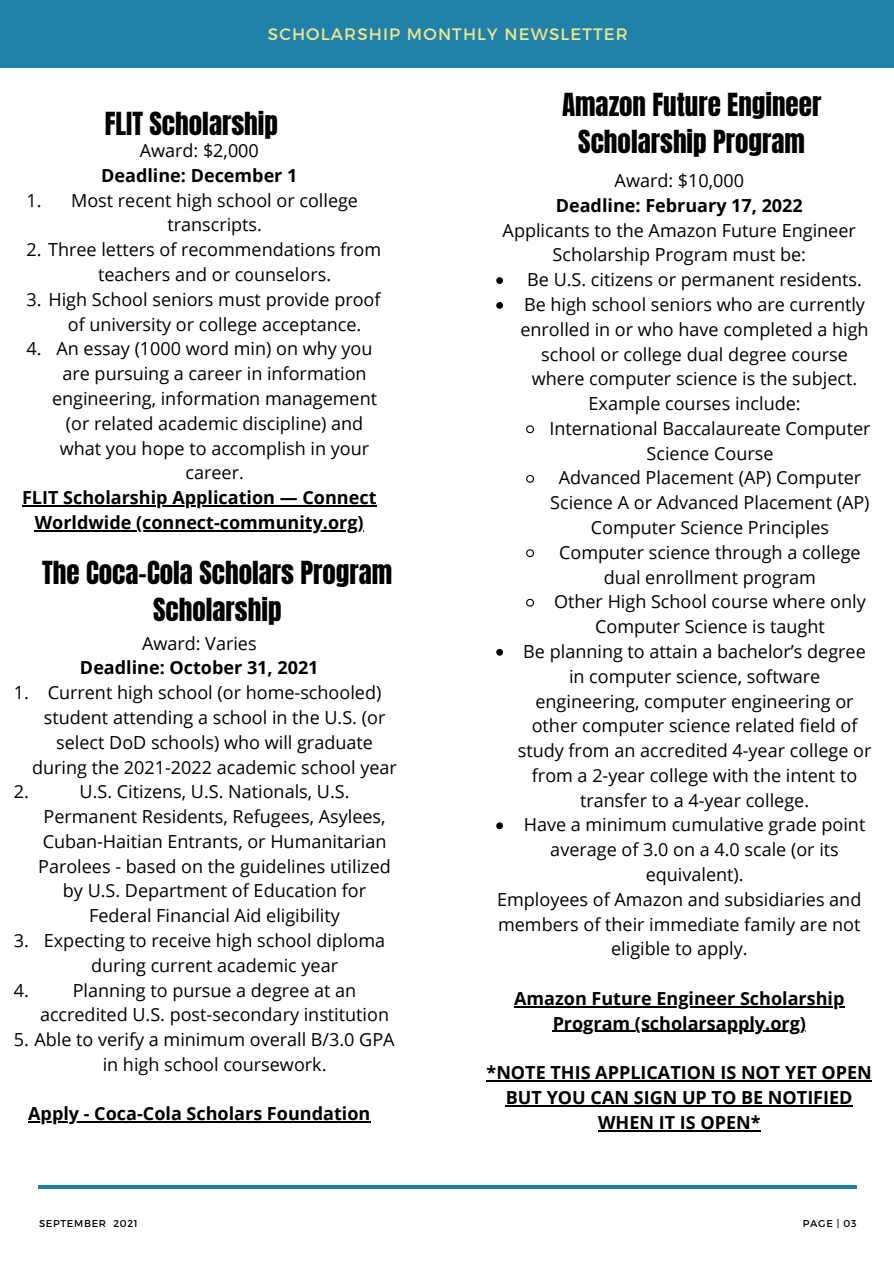
<style>
.page{position:relative;width:894px;height:1264px;background:#fff}
.page>*{position:absolute;margin:0;border:0;box-sizing:border-box;transform-origin:0 0}
.t1{font:27px/37.2px "Anton";color:#000;text-align:center}
.t2{font:18px/24.8px "Open Sans";color:#000;text-align:center}
.t3{font:700 18px/24.8px "Open Sans";color:#000;text-align:center}
.t4{font:16.5px "Montserrat";letter-spacing:.07em;color:#f0e68c}
.t5{font:9.9px "Montserrat";letter-spacing:.07em;color:#000}
</style>
<div class="page">
<div style="left:0;top:0;width:893px;height:68px;background:#2082aa"></div>
<hr style="left:38px;top:1185px;width:818px;height:3px;background:#2082aa">
<hr style="left:22px;top:505px;width:354px;height:1px;background:#000">
<hr style="left:35px;top:530px;width:329px;height:1px;background:#000">
<svg style="left:496px;top:277px;width:7px;height:7px"></svg>
<svg style="left:496px;top:302px;width:7px;height:7px"></svg>
<svg style="left:526px;top:425px;width:8px;height:9px"></svg>
<svg style="left:526px;top:474px;width:8px;height:9px"></svg>
<svg style="left:526px;top:549px;width:8px;height:9px"></svg>
<svg style="left:526px;top:598px;width:8px;height:9px"></svg>
<svg style="left:496px;top:649px;width:7px;height:6px"></svg>
<svg style="left:496px;top:822px;width:7px;height:7px"></svg>
<hr style="left:514px;top:1006px;width:330px;height:1px;background:#000">
<hr style="left:552px;top:1030px;width:253px;height:1px;background:#000">
<hr style="left:486px;top:1080px;width:386px;height:1px;background:#000">
<hr style="left:505px;top:1105px;width:347px;height:1px;background:#000">
<hr style="left:598px;top:1129px;width:162px;height:2px;background:#000">
<hr style="left:28px;top:1121px;width:342px;height:1px;background:#000">
<p class="t4" style="left:268px;top:23px;width:361px">SCHOLARSHIP MONTHLY NEWSLETTER</p>
<p class="t1" style="left:105px;top:105px;width:175px">FLIT Scholarship</p>
<p class="t2" style="left:140px;top:138px;width:121px">Award: $2,000</p>
<p class="t3" style="left:101px;top:162px;width:198px">Deadline: December 1</p>
<p class="t2" style="left:71px;top:187px;width:288px">Most recent high school or college transcripts.</p>
<p class="t2" style="left:98px;top:237px;width:284px;text-align:left;text-indent:-71px">2. Three letters of recommendations from teachers and or counselors.</p>
<p class="t2" style="left:68px;top:286px;width:314px;text-align:left;text-indent:-41px">3. High School seniors must provide proof of university or college acceptance.</p>
<p class="t2" style="left:52px;top:336px;width:326px">An essay (1000 word min) on why you are pursuing a career in information engineering, information management (or related academic discipline) and what you hope to accomplish in your career.</p>
<p class="t2" style="left:27px;top:187px;width:17px">1.</p>
<p class="t2" style="left:27px;top:336px;width:17px">4.</p>
<p class="t3" style="left:22px;top:484px;width:356px">FLIT Scholarship Application — Connect<br>Worldwide (connect-community.org)</p>
<p class="t1" style="left:42px;top:554px;width:352px">The Coca-Cola Scholars Program<br>Scholarship</p>
<p class="t2" style="left:142px;top:630px;width:116px">Award: Varies</p>
<p class="t3" style="left:80px;top:655px;width:240px">Deadline: October 31, 2021</p>
<p class="t2" style="left:32px;top:679px;width:366px">Current high school (or home-schooled) student attending a school in the U.S. (or select DoD schools) who will graduate during the 2021-2022 academic school year</p>
<p class="t2" style="left:38px;top:779px;width:354px">U.S. Citizens, U.S. Nationals, U.S.<br>Permanent Residents, Refugees, Asylees, Cuban-Haitian Entrants, or Humanitarian Parolees - based on the guidelines utilized by U.S. Department of Education for Federal Financial Aid eligibility</p>
<p class="t2" style="left:44px;top:927px;width:343px">Expecting to receive high school diploma during current academic year</p>
<p class="t2" style="left:40px;top:977px;width:350px">Planning to pursue a degree at an accredited U.S. post-secondary institution</p>
<p class="t2" style="left:103px;top:1026px;width:293px;text-align:left;text-indent:-89px">5. Able to verify a minimum overall B/3.0 GPA in high school coursework.</p>
<p class="t2" style="left:14px;top:679px;width:17px">1.</p>
<p class="t2" style="left:14px;top:779px;width:17px">2.</p>
<p class="t2" style="left:14px;top:927px;width:17px">3.</p>
<p class="t2" style="left:14px;top:977px;width:17px">4.</p>
<p class="t3" style="left:28px;top:1101px;width:343px">Apply - Coca-Cola Scholars Foundation</p>
<p class="t1" style="left:562px;top:86px;width:261px">Amazon Future Engineer<br>Scholarship Program</p>
<p class="t2" style="left:614px;top:168px;width:131px">Award: $10,000</p>
<p class="t3" style="left:555px;top:192px;width:248px">Deadline: February 17, 2022</p>
<p class="t2" style="left:502px;top:217px;width:354px">Applicants to the Amazon Future Engineer<br>Scholarship Program must be:</p>
<p class="t2" style="left:527px;top:267px;width:336px">Be U.S. citizens or permanent residents.</p>
<p class="t2" style="left:520px;top:291px;width:350px">Be high school seniors who are currently enrolled in or who have completed a high school or college dual degree course where computer science is the subject.<br>Example courses include:</p>
<p class="t2" style="left:549px;top:415px;width:322px">International Baccalaureate Computer<br>Science Course</p>
<p class="t2" style="left:550px;top:465px;width:321px">Advanced Placement (AP) Computer<br>Science A or Advanced Placement (AP)<br>Computer Science Principles</p>
<p class="t2" style="left:559px;top:539px;width:303px">Computer science through a college dual enrollment program</p>
<p class="t2" style="left:554px;top:589px;width:313px">Other High School course where only<br>Computer Science is taught</p>
<p class="t2" style="left:517px;top:638px;width:355px">Be planning to attain a bachelor’s degree in computer science, software engineering, computer engineering or other computer science related field of study from an accredited 4-year college or from a 2-year college with the intent to transfer to a 4-year college.</p>
<p class="t2" style="left:523px;top:812px;width:343px">Have a minimum cumulative grade point average of 3.0 on a 4.0 scale (or its equivalent).</p>
<p class="t2" style="left:497px;top:886px;width:366px">Employees of Amazon and subsidiaries and members of their immediate family are not eligible to apply.</p>
<p class="t3" style="left:514px;top:985px;width:332px">Amazon Future Engineer Scholarship<br>Program (scholarsapply.org)</p>
<p class="t3" style="left:486px;top:1059px;width:387px">*NOTE THIS APPLICATION IS NOT YET OPEN<br>BUT YOU CAN SIGN UP TO BE NOTIFIED<br>WHEN IT IS OPEN*</p>
<p class="t5" style="left:39px;top:1216px;width:100px">SEPTEMBER 2021</p>
<p class="t5" style="left:802px;top:1216px;width:55px">PAGE | 03</p>
</div>
